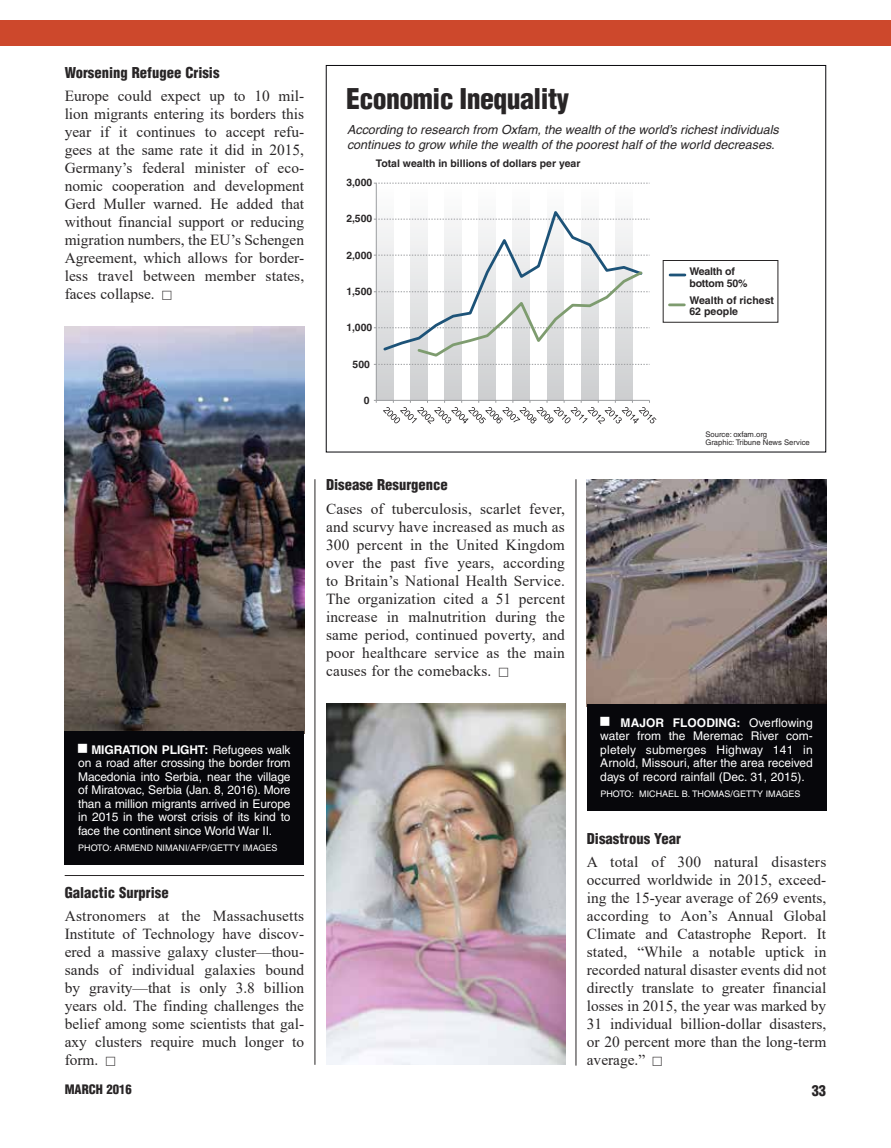
<style>
.page{position:relative;width:891px;height:1148px;background:#fff}
.page>*{position:absolute;margin:0;border:0;box-sizing:border-box;transform-origin:0 0}
.t1{font:900 condensed 27.9px "Helvetica";letter-spacing:-.02em;color:#282526}
.t2{font:15.3px/18px "Times New Roman";color:#282526;text-align:justify}
.t3{font:900 condensed 14.7px "Helvetica";color:#282526}
.t4{font:900 condensed 12.75px "Helvetica";color:#282526}
.t5{font:italic 12.6px/15.3px "Helvetica";color:#282526}
.t6{font:12px/13.5px "Helvetica";letter-spacing:-.01em;color:#fff;text-align:justify}
.t7{font:700 10.5px/11.2px "Helvetica";color:#282526}
.t8{font:700 10.5px/12px "Helvetica";letter-spacing:-.02em;color:#282526}
.t9{font:700 10.35px "Helvetica";color:#282526}
.t10{font:9px "Helvetica";color:#fff}
.t11{font:7.65px/7.6px "Helvetica";color:#282526}
.s1{font-weight:700}
</style>
<div class="page">
<svg style="left:376px;top:182px;width:17px;height:218px"></svg>
<svg style="left:411px;top:182px;width:16px;height:218px"></svg>
<svg style="left:445px;top:182px;width:16px;height:218px"></svg>
<svg style="left:479px;top:182px;width:17px;height:218px"></svg>
<svg style="left:513px;top:182px;width:17px;height:218px"></svg>
<svg style="left:547px;top:182px;width:17px;height:218px"></svg>
<svg style="left:581px;top:182px;width:17px;height:218px"></svg>
<svg style="left:616px;top:182px;width:17px;height:218px"></svg>
<hr style="left:376px;top:183px;width:1px;height:217px;background:#9b9da0">
<svg style="left:374px;top:364px;width:276px;height:1px"></svg>
<svg style="left:374px;top:183px;width:276px;height:1px"></svg>
<hr style="left:376px;top:400px;width:274px;height:1px;background:#9b9da0">
<svg style="left:374px;top:206px;width:276px;height:152px"></svg>
<svg style="left:383px;top:400px;width:274px;height:24px"></svg>
<hr style="left:670px;top:273px;width:15px;height:3px;background:#1d5378">
<hr style="left:670px;top:303px;width:14px;height:3px;background:#7e9c6f">
<div style="left:663px;top:260px;width:115px;height:62px;border:1px solid #282526"></div>
<hr style="left:576px;top:479px;width:1px;height:586px;background:#282526">
<hr style="left:315px;top:479px;width:1px;height:585px;background:#282526">
<hr style="left:65px;top:875px;width:239px;height:1px;background:#282526">
<img style="left:326px;top:703px;width:239px;height:361px">
<div style="left:0;top:20px;width:891px;height:25px;background:#cd482c"></div>
<img style="left:65px;top:326px;width:239px;height:404px">
<div style="left:65px;top:730px;width:239px;height:134px;background:#07070b"></div>
<img style="left:587px;top:479px;width:239px;height:225px">
<div style="left:587px;top:704px;width:239px;height:106px;background:#07070b"></div>
<p class="t3" style="left:65px;top:63px;width:156px">Worsening Refugee Crisis</p>
<p class="t2" style="left:65px;top:87px;width:241px">Europe could expect up to 10 mil&shy;lion migrants entering its borders this year if it continues to accept refu&shy;gees at the same rate it did in 2015, Germany’s federal minister of eco&shy;nomic cooperation and development Gerd Muller warned. He added that without financial support or reducing migration numbers, the EU’s Schengen Agreement, which allows for border&shy;less travel between member states, faces collapse.</p>
<p class="t6" style="left:78px;top:742px;width:214px;text-indent:13px"><span class="s1">MIGRATION PLIGHT:</span> Refugees walk on a road after crossing the border from Macedonia into Serbia, near the village of Miratovac, Serbia (Jan. 8, 2016). More than a million migrants arrived in Europe in 2015 in the worst crisis of its kind to face the continent since World War II.</p>
<p class="t10" style="left:78px;top:842px;width:201px">PHOTO: ARMEND NIMANI/AFP/GETTY IMAGES</p>
<p class="t3" style="left:65px;top:883px;width:105px">Galactic Surprise</p>
<p class="t2" style="left:65px;top:906px;width:241px">Astronomers at the Massachusetts Institute of Technology have discov&shy;ered a massive galaxy cluster—thou&shy;sands of individual galaxies bound by gravity—that is only 3.8 billion years old. The finding challenges the belief among some scientists that gal&shy;axy clusters require much longer to form.</p>
<h1 class="t1" style="left:346px;top:81px;width:225px">Economic Inequality</h1>
<p class="t5" style="left:347px;top:122px;width:433px">According to research from Oxfam, the wealth of the world’s richest individuals continues to grow while the wealth of the poorest half of the world decreases.</p>
<p class="t7" style="left:376px;top:158px;width:206px">Total wealth in billions of dollars per year</p>
<p class="t9" style="left:346px;top:176px;width:27px">3,000</p>
<p class="t9" style="left:346px;top:212px;width:27px">2,500</p>
<p class="t9" style="left:346px;top:249px;width:27px">2,000</p>
<p class="t9" style="left:346px;top:285px;width:27px">1,500</p>
<p class="t9" style="left:346px;top:321px;width:27px">1,000</p>
<p class="t9" style="left:353px;top:358px;width:19px">500</p>
<p class="t9" style="left:364px;top:394px;width:7px">0</p>
<p class="t3" style="left:326px;top:475px;width:123px">Disease Resurgence</p>
<p class="t2" style="left:326px;top:499px;width:240px">Cases of tuberculosis, scarlet fever, and scurvy have increased as much as 300 percent in the United Kingdom over the past five years, according to Britain’s National Health Service.<br>The organization cited a 51 percent increase in malnutrition during the same period, continued poverty, and poor healthcare service as the main causes for the comebacks.</p>
<p class="t8" style="left:689px;top:265px;width:59px">Wealth of bottom 50%</p>
<p class="t7" style="left:689px;top:294px;width:86px">Wealth of richest<br>62 people</p>
<p class="t11" style="left:705px;top:431px;width:106px">Source: oxfam.org<br>Graphic: Tribune News Service</p>
<p class="t6" style="left:600px;top:715px;width:214px;text-indent:20px"><span class="s1">MAJOR FLOODING:</span> Overflowing water from the Meremac River com&shy;pletely submerges Highway 141 in Arnold, Missouri, after the area received days of record rainfall (Dec. 31, 2015).</p>
<p class="t10" style="left:600px;top:788px;width:202px">PHOTO: MICHAEL B. THOMAS/GETTY IMAGES</p>
<p class="t3" style="left:587px;top:829px;width:96px">Disastrous Year</p>
<p class="t2" style="left:587px;top:852px;width:241px">A total of 300 natural disasters occurred worldwide in 2015, exceed&shy;ing the 15-year average of 269 events, according to Aon’s Annual Global Climate and Catastrophe Report. It stated, “While a notable uptick in recorded natural disaster events did not directly translate to greater financial losses in 2015, the year was marked by 31 individual billion-dollar disasters, or 20 percent more than the long-term average.”</p>
<p class="t4" style="left:65px;top:1081px;width:69px">MARCH 2016</p>
<p class="t3" style="left:812px;top:1080px;width:16px">33</p>
</div>
